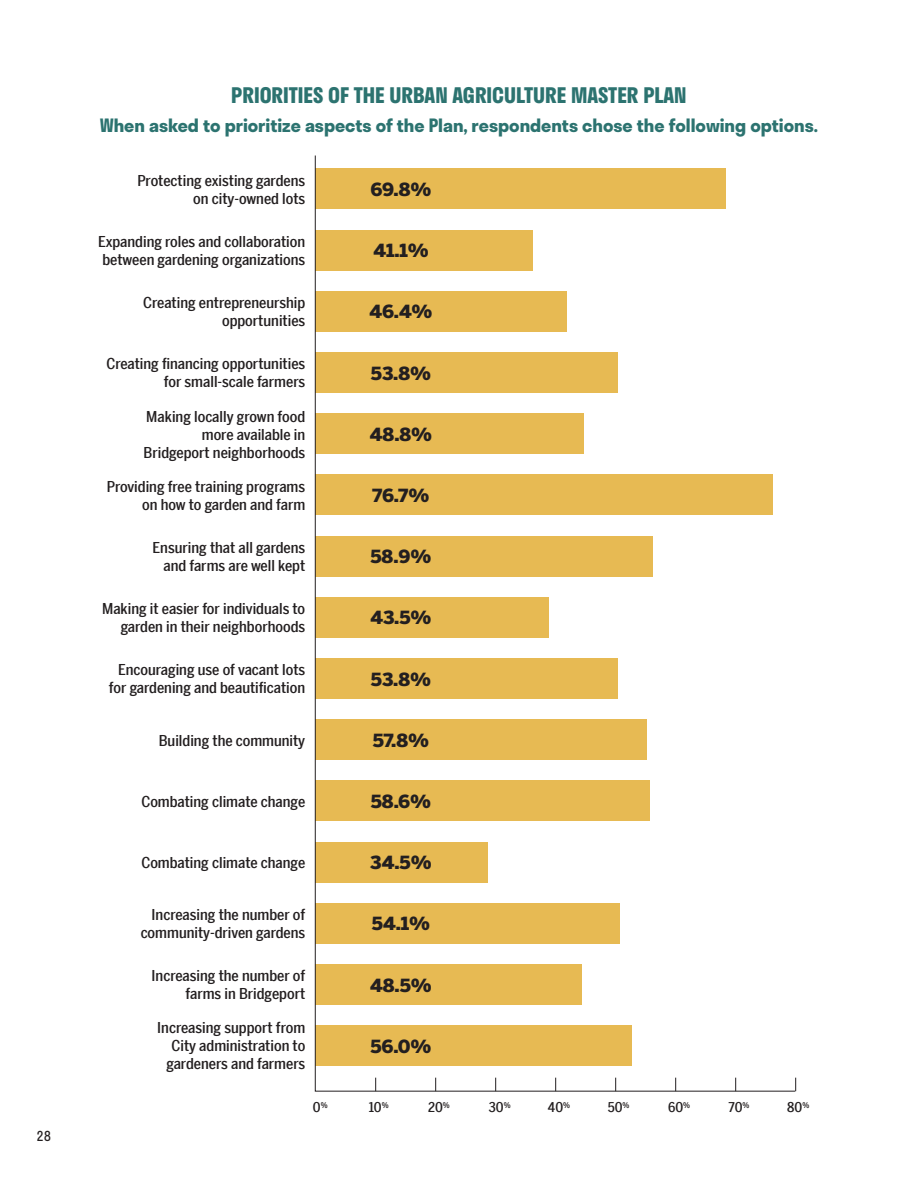
<style>
.page{position:relative;width:918px;height:1188px;background:#fff}
.page>*{position:absolute;margin:0;border:0;box-sizing:border-box;transform-origin:0 0}
.t1{font:700 21px "Stratos";color:#2c7370}
.t2{font:900 18px "Benton Sans";color:#231f20}
.t3{font:700 18px "Stratos";color:#2c7370}
.t4{font:500 15px/18px "Benton Sans Condensed";color:#231f20;text-align:right}
.t5{font:500 13.5px "Benton Sans Condensed";color:#231f20}
.t6{font:13.5px "Stratos";color:#231f20}
</style>
<div class="page">
<svg style="left:315px;top:155px;width:481px;height:937px"></svg>
<p class="t6" style="left:36px;top:1125px;width:16px">28</p>
<h1 class="t1" style="left:231px;top:79px;width:457px">PRIORITIES OF THE URBAN AGRICULTURE MASTER PLAN</h1>
<p class="t3" style="left:100px;top:111px;width:719px">When asked to prioritize aspects of the Plan, respondents chose the following options.</p>
<p class="t4" style="left:137px;top:171px;width:169px">Protecting existing gardens on city-owned lots</p>
<p class="t4" style="left:98px;top:232px;width:209px;text-align:left">Expanding roles and collaboration between gardening organizations</p>
<p class="t4" style="left:143px;top:293px;width:163px">Creating entrepreneurship opportunities</p>
<p class="t4" style="left:106px;top:354px;width:200px">Creating financing opportunities for small-scale farmers</p>
<p class="t4" style="left:144px;top:406px;width:163px">Making locally grown food more available in<br>Bridgeport neighborhoods</p>
<p class="t4" style="left:107px;top:477px;width:200px">Providing free training programs on how to garden and farm</p>
<p class="t4" style="left:153px;top:538px;width:154px">Ensuring that all gardens and farms are well kept</p>
<p class="t4" style="left:102px;top:599px;width:205px">Making it easier for individuals to garden in their neighborhoods</p>
<p class="t4" style="left:109px;top:660px;width:198px">Encouraging use of vacant lots for gardening and beautification</p>
<p class="t4" style="left:159px;top:730px;width:148px">Building the community</p>
<p class="t4" style="left:141px;top:792px;width:165px">Combating climate change</p>
<p class="t2" style="left:371px;top:178px;width:62px">69.8%</p>
<p class="t2" style="left:373px;top:239px;width:57px">41.1%</p>
<p class="t2" style="left:369px;top:300px;width:65px">46.4%</p>
<p class="t2" style="left:371px;top:361px;width:62px">53.8%</p>
<p class="t2" style="left:370px;top:423px;width:64px">48.8%</p>
<p class="t2" style="left:373px;top:484px;width:58px">76.7%</p>
<p class="t2" style="left:370px;top:545px;width:63px">58.9%</p>
<p class="t2" style="left:370px;top:606px;width:63px">43.5%</p>
<p class="t2" style="left:371px;top:667px;width:62px">53.8%</p>
<p class="t2" style="left:373px;top:729px;width:58px">57.8%</p>
<p class="t2" style="left:371px;top:790px;width:62px">58.6%</p>
<p class="t4" style="left:141px;top:853px;width:165px">Combating climate change</p>
<p class="t4" style="left:141px;top:905px;width:166px">Increasing the number of community-driven gardens</p>
<p class="t4" style="left:152px;top:966px;width:155px">Increasing the number of farms in Bridgeport</p>
<p class="t4" style="left:157px;top:1018px;width:149px">Increasing support from<br>City administration to gardeners and farmers</p>
<p class="t2" style="left:370px;top:851px;width:63px">34.5%</p>
<p class="t2" style="left:372px;top:912px;width:60px">54.1%</p>
<p class="t2" style="left:370px;top:973px;width:63px">48.5%</p>
<p class="t2" style="left:370px;top:1035px;width:63px">56.0%</p>
<p class="t5" style="left:313px;top:1097px;width:16px">0<sup>%</sup></p>
<p class="t5" style="left:369px;top:1097px;width:21px">10<sup>%</sup></p>
<p class="t5" style="left:428px;top:1097px;width:23px">20<sup>%</sup></p>
<p class="t5" style="left:489px;top:1097px;width:23px">30<sup>%</sup></p>
<p class="t5" style="left:548px;top:1097px;width:24px">40<sup>%</sup></p>
<p class="t5" style="left:608px;top:1097px;width:23px">50<sup>%</sup></p>
<p class="t5" style="left:668px;top:1097px;width:24px">60<sup>%</sup></p>
<p class="t5" style="left:729px;top:1097px;width:22px">70<sup>%</sup></p>
<p class="t5" style="left:787px;top:1097px;width:24px">80<sup>%</sup></p>
</div>
